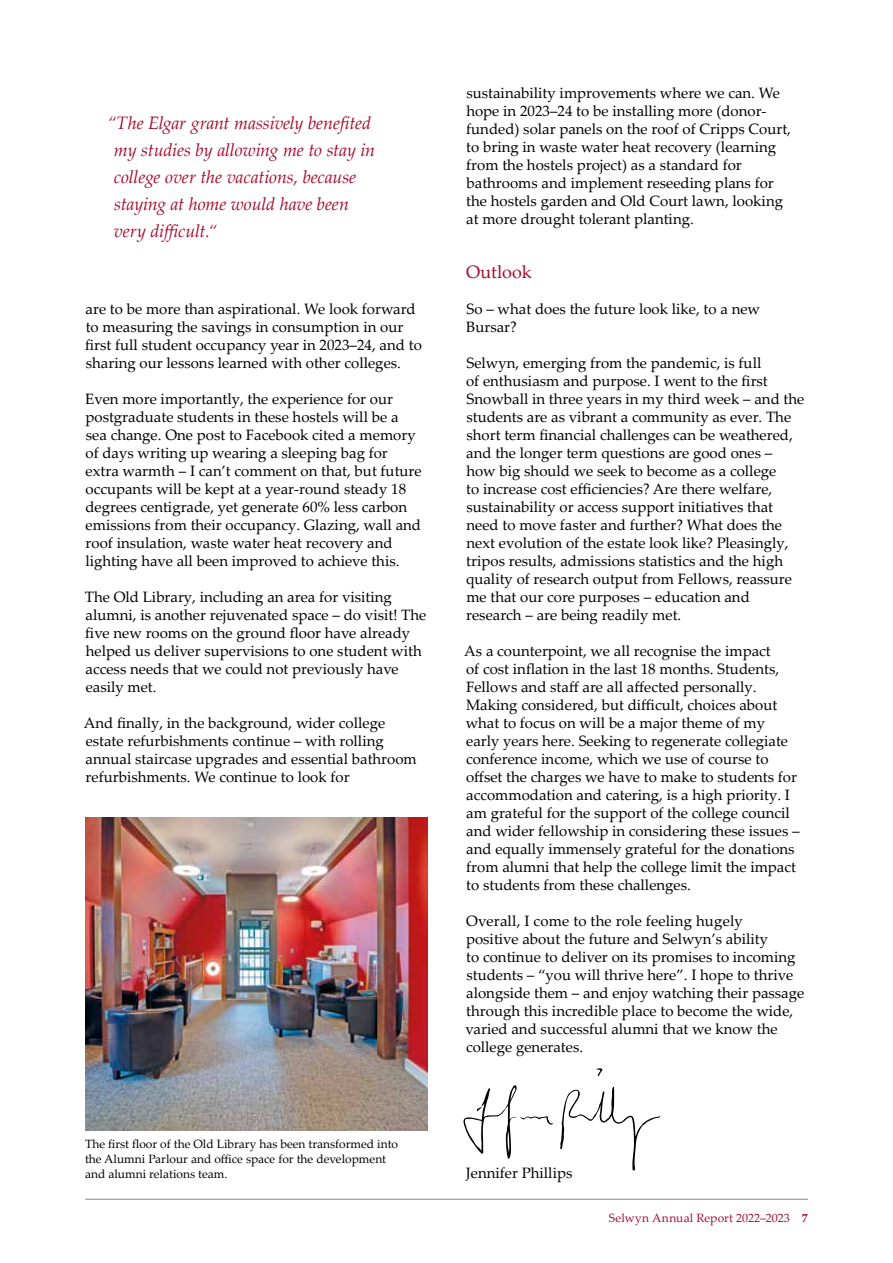
<style>
.page{position:relative;width:893px;height:1263px;background:#fff}
.page>*{position:absolute;margin:0;border:0;box-sizing:border-box;transform-origin:0 0}
.t1{font:italic 18px/27px "Palatino Linotype";letter-spacing:-.01em;color:#a60e30}
.t2{font:18px "Palatino Linotype";color:#a60e30}
.t3{font:15px/18px "Palatino Linotype";color:#000}
.t4{font:12px/15px "Palatino Linotype";color:#000}
.t5{font:12px "Palatino Linotype";letter-spacing:.01em;color:#a60e30}
.s1{font-weight:700}
</style>
<div class="page">
<hr style="left:85px;top:1199px;width:723px;height:1px;background:#878787">
<img style="left:85px;top:818px;width:342px;height:313px">
<svg style="left:560px;top:1087px;width:100px;height:83px"></svg>
<svg style="left:596px;top:1068px;width:7px;height:8px"></svg>
<svg style="left:463px;top:1085px;width:90px;height:74px"></svg>
<p class="t1" style="left:114px;top:109px;width:263px;text-indent:-6px">“The Elgar grant massively benefited my studies by allowing me to stay in college over the vacations, because staying at home would have been very difficult.“</p>
<p class="t3" style="left:85px;top:299px;width:338px">are to be more than aspirational. We look forward to measuring the savings in consumption in our first full student occupancy year in 2023–24, and to sharing our lessons learned with other colleges.</p>
<p class="t3" style="left:85px;top:389px;width:338px">Even more importantly, the experience for our postgraduate students in these hostels will be a sea change. One post to Facebook cited a memory of days writing up wearing a sleeping bag for extra warmth – I can’t comment on that, but future occupants will be kept at a year-round steady 18 degrees centigrade, yet generate 60% less carbon emissions from their occupancy. Glazing, wall and roof insulation, waste water heat recovery and lighting have all been improved to achieve this.</p>
<p class="t3" style="left:85px;top:587px;width:343px">The Old Library, including an area for visiting alumni, is another rejuvenated space – do visit! The five new rooms on the ground floor have already helped us deliver supervisions to one student with access needs that we could not previously have easily met.</p>
<p class="t3" style="left:84px;top:713px;width:335px">And finally, in the background, wider college estate refurbishments continue – with rolling annual staircase upgrades and essential bathroom refurbishments. We continue to look for</p>
<p class="t4" style="left:85px;top:1136px;width:315px">The first floor of the Old Library has been transformed into the Alumni Parlour and office space for the development and alumni relations team.</p>
<p class="t3" style="left:466px;top:83px;width:326px">sustainability improvements where we can. We hope in 2023–24 to be installing more (donor&shy;funded) solar panels on the roof of Cripps Court, to bring in waste water heat recovery (learning from the hostels project) as a standard for bathrooms and implement reseeding plans for the hostels garden and Old Court lawn, looking at more drought tolerant planting.</p>
<p class="t2" style="left:466px;top:259px;width:67px">Outlook</p>
<p class="t3" style="left:466px;top:299px;width:295px">So – what does the future look like, to a new<br>Bursar?</p>
<p class="t3" style="left:466px;top:353px;width:340px">Selwyn, emerging from the pandemic, is full<br>of enthusiasm and purpose. I went to the first Snowball in three years in my third week – and the students are as vibrant a community as ever. The short term financial challenges can be weathered, and the longer term questions are good ones – how big should we seek to become as a college<br>to increase cost efficiencies? Are there welfare, sustainability or access support initiatives that need to move faster and further? What does the next evolution of the estate look like? Pleasingly, tripos results, admissions statistics and the high quality of research output from Fellows, reassure me that our core purposes – education and research – are being readily met.</p>
<p class="t3" style="left:464px;top:641px;width:337px">As a counterpoint, we all recognise the impact<br>of cost inflation in the last 18 months. Students, Fellows and staff are all affected personally.<br>Making considered, but difficult, choices about what to focus on will be a major theme of my early years here. Seeking to regenerate collegiate conference income, which we use of course to offset the charges we have to make to students for accommodation and catering, is a high priority. I am grateful for the support of the college council and wider fellowship in considering these issues – and equally immensely grateful for the donations from alumni that help the college limit the impact to students from these challenges.</p>
<p class="t3" style="left:465px;top:911px;width:340px">Overall, I come to the role feeling hugely<br>positive about the future and Selwyn’s ability<br>to continue to deliver on its promises to incoming students – “you will thrive here”. I hope to thrive alongside them – and enjoy watching their passage through this incredible place to become the wide, varied and successful alumni that we know the college generates.</p>
<p class="t3" style="left:466px;top:1163px;width:108px">Jennifer Phillips</p>
<p class="t5" style="left:609px;top:1210px;width:200px">Selwyn Annual Report 2022–2023 <span class="s1">7</span></p>
</div>
